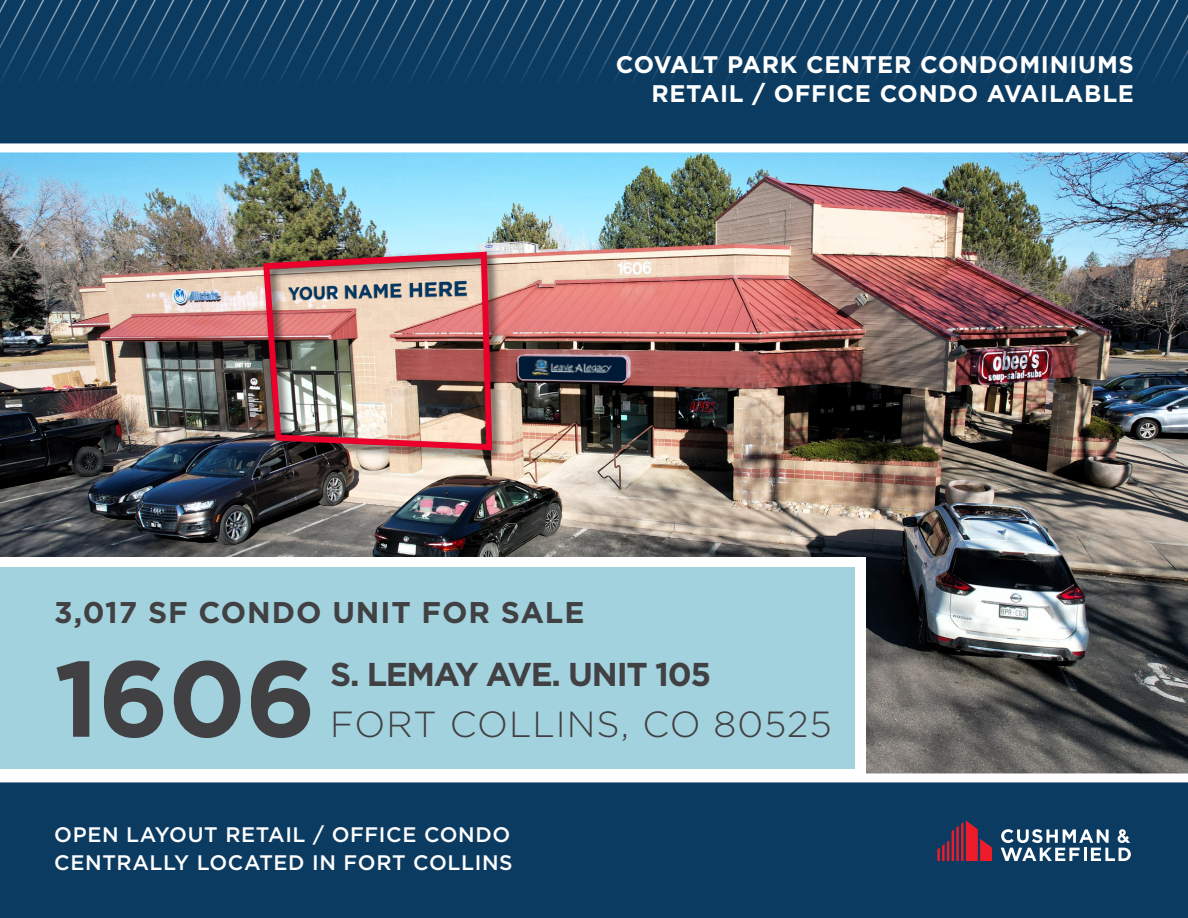
<style>
.page{position:relative;width:1188px;height:918px;background:#fff}
.page>*{position:absolute;margin:0;border:0;box-sizing:border-box;transform-origin:0 0}
.t1{font:700 107.1px "Gotham";color:#414042}
.t2{font:300 36.3px "Gotham";letter-spacing:.03em;color:#414042}
.t3{font:700 33px "Gotham";letter-spacing:-.04em;color:#414042}
.t4{font:700 30px "Gotham";letter-spacing:.03em;color:#414042}
.t5{font:700 24px "Gotham";letter-spacing:.03em;color:#fff}
.t6{font:500 21px/28.5px "Gotham";letter-spacing:.03em;color:#fff}
</style>
<div class="page">
<img style="left:0;top:152px;width:1188px;height:621px">
<div style="left:0;top:0;width:1188px;height:148px;background:#0c3b61"></div>
<div style="left:0;top:778px;width:1188px;height:140px;background:#0c3b61"></div>
<svg style="left:937px;top:820px;width:55px;height:41px"></svg>
<svg style="left:1001px;top:829px;width:130px;height:32px"></svg>
<div style="left:0;top:773px;width:1188px;height:9px;background:#fff"></div>
<div style="left:0;top:557px;width:865px;height:221px;background:#fff"></div>
<div style="left:0;top:567px;width:855px;height:201px;background:#a3d2df"></div>
<svg style="left:0;top:0;width:30px;height:78px"></svg>
<svg style="left:30px;top:0;width:131px;height:78px"></svg>
<svg style="left:161px;top:0;width:260px;height:78px"></svg>
<svg style="left:1057px;top:0;width:131px;height:78px"></svg>
<svg style="left:421px;top:0;width:636px;height:78px"></svg>
<div style="left:0;top:143px;width:1188px;height:9px;background:#fff"></div>
<div style="left:260px;top:249px;width:245px;height:214px;background:#000;opacity:.75"></div>
<img style="left:260px;top:249px;width:235px;height:204px">
<svg style="left:519px;top:356px;width:107px;height:25px"></svg>
<img style="left:528px;top:358px;width:89px;height:20px">
<p class="t5" style="left:616px;top:49px;width:520px">COVALT PARK CENTER CONDOMINIUMS</p>
<p class="t5" style="left:651px;top:77px;width:484px">RETAIL / OFFICE CONDO AVAILABLE</p>
<p class="t4" style="left:54px;top:592px;width:532px">3,017 SF CONDO UNIT FOR SALE</p>
<p class="t1" style="left:54px;top:628px;width:264px">1606</p>
<p class="t3" style="left:330px;top:653px;width:383px">S. LEMAY AVE. UNIT 105</p>
<p class="t2" style="left:330px;top:701px;width:503px">FORT COLLINS, CO 80525</p>
<p class="t6" style="left:54px;top:820px;width:460px">OPEN LAYOUT RETAIL / OFFICE CONDO<br>CENTRALLY LOCATED IN FORT COLLINS</p>
</div>
